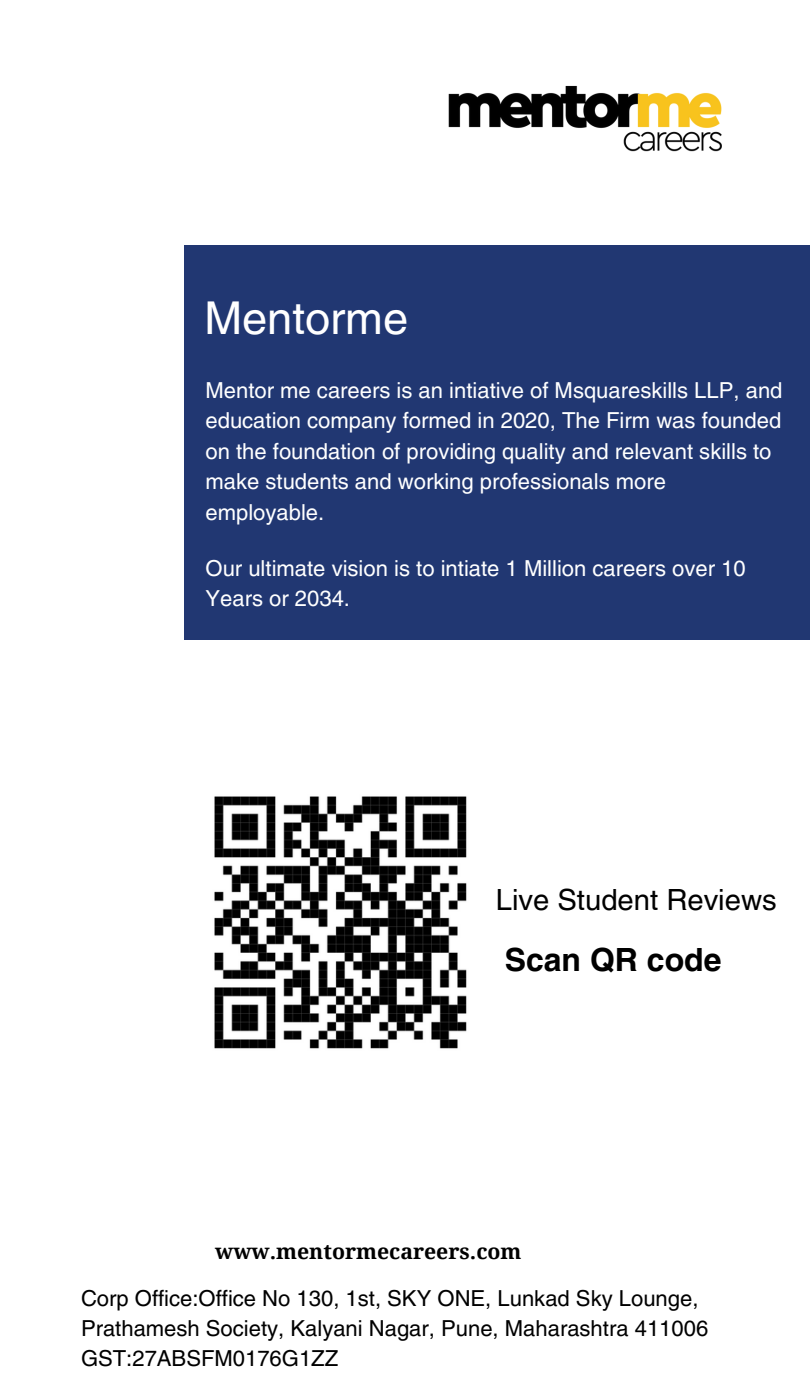
<style>
.page{position:relative;width:810px;height:1395px;background:#fff}
.page>*{position:absolute;margin:0;border:0;box-sizing:border-box;transform-origin:0 0}
.t1{font:45.3px "Helvetica LT Pro";color:#fff}
.t2{font:700 31.95px "Helvetica LT Pro";color:#000}
.t3{font:29.25px "Helvetica LT Pro";color:#000}
.t4{font:22.05px/30.3px "Helvetica LT Pro";color:#fff}
.t5{font:22.05px/30.3px "Helvetica LT Pro";color:#000}
.t6{font:700 21.3px "Droid Serif";color:#000}
</style>
<div class="page">
<img style="left:448px;top:85px;width:273px;height:67px">
<div style="left:184px;top:245px;width:625px;height:394px;background:#213772"></div>
<img style="left:214px;top:796px;width:253px;height:253px">
<p class="t1" style="left:204px;top:301px;width:205px">Mentorme</p>
<p class="t4" style="left:206px;top:377px;width:578px">Mentor me careers is an intiative of Msquareskills LLP, and education company formed in 2020, The Firm was founded on the foundation of providing quality and relevant skills to make students and working professionals more employable.</p>
<h3 class="t4" style="left:206px;top:555px;width:542px">Our ultimate vision is to intiate 1 Million careers over 10<br>Years or 2034.</h3>
<p class="t3" style="left:496px;top:889px;width:282px">Live Student Reviews</p>
<p class="t2" style="left:505px;top:949px;width:218px">Scan QR code</p>
<p class="t6" style="left:215px;top:1239px;width:308px">www.mentormecareers.com</p>
<h2 class="t5" style="left:81px;top:1285px;width:629px">Corp Office:Office No 130, 1st, SKY ONE, Lunkad Sky Lounge,<br>Prathamesh Society, Kalyani Nagar, Pune, Maharashtra 411006</h2>
<h4 class="t5" style="left:81px;top:1346px;width:259px">GST:27ABSFM0176G1ZZ</h4>
</div>
